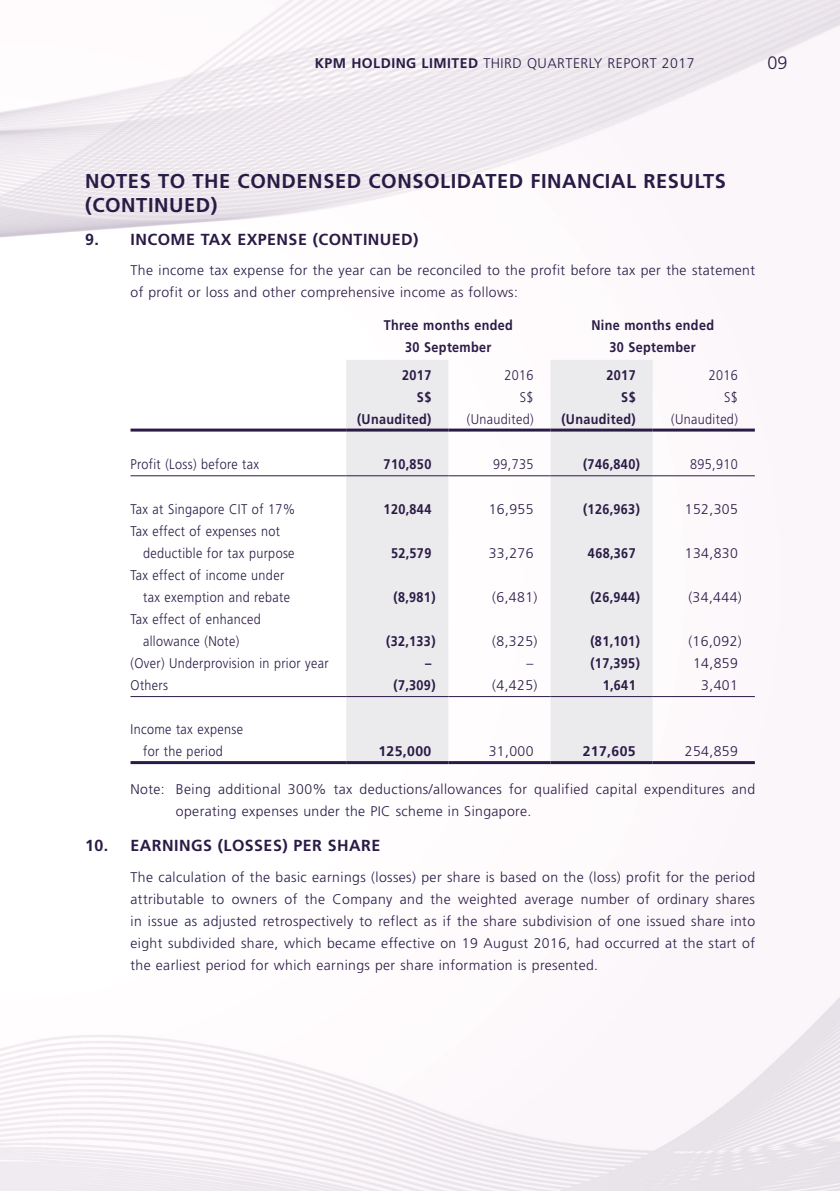
<style>
.page{position:relative;width:840px;height:1191px;background:#fff}
.page>*{position:absolute;margin:0;border:0;box-sizing:border-box;transform-origin:0 0}
.t1{font:700 20px/24px "Frutiger LT Std";letter-spacing:.03em;color:#2a1b46}
.t2{font:300 18px "Frutiger LT Std";color:#2a1b46}
.t3{font:700 16px "Frutiger LT Std";letter-spacing:.03em;color:#2a1b46}
.t4{font:300 14px/22px "Frutiger LT Std";letter-spacing:.03em;color:#2a1b46}
.t5{font:300 14px/22px "Frutiger LT Std";letter-spacing:.03em;color:#2a1b46;scale:.9 1}
.t6{font:700 14px/22px "Frutiger LT Std";letter-spacing:.03em;color:#2a1b46;text-align:center;scale:.9 1}
.t7{font:700 14px "Frutiger LT Std";letter-spacing:.03em;color:#2a1b46}
.s1{font-weight:700}
</style>
<div class="page">
<img style="left:0;top:0;width:839px;height:1191px">
<svg style="left:346px;top:360px;width:306px;height:401px;fill:#ebeaed"></svg>
<hr style="left:130px;top:428px;width:216px;height:3px;background:#2a1b46">
<hr style="left:346px;top:428px;width:102px;height:3px;background:#2a1b46">
<hr style="left:448px;top:428px;width:102px;height:3px;background:#2a1b46">
<hr style="left:550px;top:428px;width:102px;height:3px;background:#2a1b46">
<hr style="left:652px;top:428px;width:102px;height:3px;background:#2a1b46">
<hr style="left:130px;top:475px;width:216px;height:1px;background:#2a1b46">
<hr style="left:346px;top:475px;width:102px;height:1px;background:#2a1b46">
<hr style="left:448px;top:475px;width:102px;height:1px;background:#2a1b46">
<hr style="left:550px;top:475px;width:102px;height:1px;background:#2a1b46">
<hr style="left:652px;top:475px;width:102px;height:1px;background:#2a1b46">
<hr style="left:130px;top:696px;width:216px;height:1px;background:#2a1b46">
<hr style="left:346px;top:696px;width:102px;height:1px;background:#2a1b46">
<hr style="left:448px;top:696px;width:102px;height:1px;background:#2a1b46">
<hr style="left:550px;top:696px;width:102px;height:1px;background:#2a1b46">
<hr style="left:652px;top:696px;width:102px;height:1px;background:#2a1b46">
<hr style="left:130px;top:761px;width:216px;height:3px;background:#2a1b46">
<hr style="left:346px;top:761px;width:102px;height:3px;background:#2a1b46">
<hr style="left:448px;top:761px;width:102px;height:3px;background:#2a1b46">
<hr style="left:550px;top:761px;width:102px;height:3px;background:#2a1b46">
<hr style="left:652px;top:761px;width:102px;height:3px;background:#2a1b46">
<p class="t4" style="left:314px;top:52px;width:381px"><span class="s1">KPM HOLDING LIMITED</span> THIRD QUARTERLY REPORT 2017</p>
<p class="t2" style="left:766px;top:52px;width:22px">09</p>
<h1 class="t1" style="left:85px;top:169px;width:642px">NOTES TO THE CONDENSED CONSOLIDATED FINANCIAL RESULTS (CONTINUED)</h1>
<p class="t3" style="left:85px;top:229px;width:335px">9. INCOME TAX EXPENSE (CONTINUED)</p>
<p class="t4" style="left:130px;top:259px;width:625px">The income tax expense for the year can be reconciled to the profit before tax per the statement of profit or loss and other comprehensive income as follows:</p>
<p class="t6" style="left:383px;top:314px;width:145px">Three months ended<br>30 September</p>
<p class="t6" style="left:591px;top:314px;width:138px">Nine months ended<br>30 September</p>
<p class="t6" style="left:402px;top:364px;width:34px">2017</p>
<p class="t5" style="left:504px;top:364px;width:34px">2016</p>
<p class="t6" style="left:606px;top:364px;width:34px">2017</p>
<p class="t5" style="left:708px;top:364px;width:34px">2016</p>
<p class="t6" style="left:417px;top:386px;width:17px">S$</p>
<p class="t5" style="left:519px;top:386px;width:17px">S$</p>
<p class="t6" style="left:621px;top:386px;width:17px">S$</p>
<p class="t5" style="left:723px;top:386px;width:17px">S$</p>
<p class="t6" style="left:357px;top:408px;width:84px">(Unaudited)</p>
<p class="t5" style="left:466px;top:408px;width:75px">(Unaudited)</p>
<p class="t6" style="left:561px;top:408px;width:84px">(Unaudited)</p>
<p class="t5" style="left:670px;top:408px;width:75px">(Unaudited)</p>
<p class="t5" style="left:130px;top:453px;width:144px">Profit (Loss) before tax</p>
<p class="t6" style="left:383px;top:453px;width:54px">710,850</p>
<p class="t5" style="left:493px;top:453px;width:46px">99,735</p>
<p class="t6" style="left:582px;top:453px;width:65px">(746,840)</p>
<p class="t5" style="left:689px;top:453px;width:54px">895,910</p>
<p class="t5" style="left:130px;top:498px;width:185px">Tax at Singapore CIT of 17%</p>
<p class="t6" style="left:383px;top:498px;width:54px">120,844</p>
<p class="t4" style="left:488px;top:498px;width:46px">16,955</p>
<p class="t6" style="left:582px;top:498px;width:65px">(126,963)</p>
<p class="t4" style="left:684px;top:498px;width:54px">152,305</p>
<p class="t5" style="left:143px;top:520px;width:170px;text-indent:-13px">Tax effect of expenses not deductible for tax purpose</p>
<p class="t6" style="left:391px;top:542px;width:46px">52,579</p>
<p class="t4" style="left:488px;top:542px;width:46px">33,276</p>
<p class="t6" style="left:587px;top:542px;width:54px">468,367</p>
<p class="t4" style="left:684px;top:542px;width:54px">134,830</p>
<p class="t5" style="left:143px;top:564px;width:165px;text-indent:-13px">Tax effect of income under tax exemption and rebate</p>
<p class="t5" style="left:143px;top:608px;width:132px;text-indent:-13px">Tax effect of enhanced allowance (Note)</p>
<p class="t6" style="left:393px;top:586px;width:48px">(8,981)</p>
<p class="t4" style="left:492px;top:586px;width:47px">(6,481)</p>
<p class="t6" style="left:590px;top:586px;width:56px">(26,944)</p>
<p class="t4" style="left:688px;top:586px;width:55px">(34,444)</p>
<p class="t6" style="left:386px;top:630px;width:56px">(32,133)</p>
<p class="t4" style="left:492px;top:630px;width:47px">(8,325)</p>
<p class="t6" style="left:590px;top:630px;width:56px">(81,101)</p>
<p class="t4" style="left:688px;top:630px;width:55px">(16,092)</p>
<p class="t5" style="left:130px;top:652px;width:221px">(Over) Underprovision in prior year</p>
<p class="t6" style="left:425px;top:652px;width:9px">–</p>
<p class="t4" style="left:526px;top:652px;width:8px">–</p>
<p class="t6" style="left:590px;top:652px;width:56px">(17,395)</p>
<p class="t4" style="left:692px;top:652px;width:46px">14,859</p>
<p class="t5" style="left:130px;top:674px;width:43px">Others</p>
<p class="t6" style="left:393px;top:674px;width:48px">(7,309)</p>
<p class="t4" style="left:492px;top:674px;width:47px">(4,425)</p>
<p class="t6" style="left:602px;top:674px;width:38px">1,641</p>
<p class="t4" style="left:700px;top:674px;width:38px">3,401</p>
<p class="t5" style="left:130px;top:718px;width:126px;text-align:center">Income tax expense for the period</p>
<p class="t7" style="left:378px;top:743px;width:54px">125,000</p>
<p class="t4" style="left:488px;top:740px;width:46px">31,000</p>
<p class="t7" style="left:582px;top:743px;width:54px">217,605</p>
<p class="t4" style="left:684px;top:740px;width:54px">254,859</p>
<p class="t4" style="left:176px;top:778px;width:580px;text-indent:-45px">Note: Being additional 300% tax deductions/allowances for qualified capital expenditures and operating expenses under the PIC scheme in Singapore.</p>
<p class="t3" style="left:85px;top:836px;width:296px">10. EARNINGS (LOSSES) PER SHARE</p>
<p class="t4" style="left:130px;top:866px;width:625px;text-align:justify">The calculation of the basic earnings (losses) per share is based on the (loss) profit for the period attributable to owners of the Company and the weighted average number of ordinary shares in issue as adjusted retrospectively to reflect as if the share subdivision of one issued share into eight subdivided share, which became effective on 19 August 2016, had occurred at the start of the earliest period for which earnings per share information is presented.</p>
</div>
